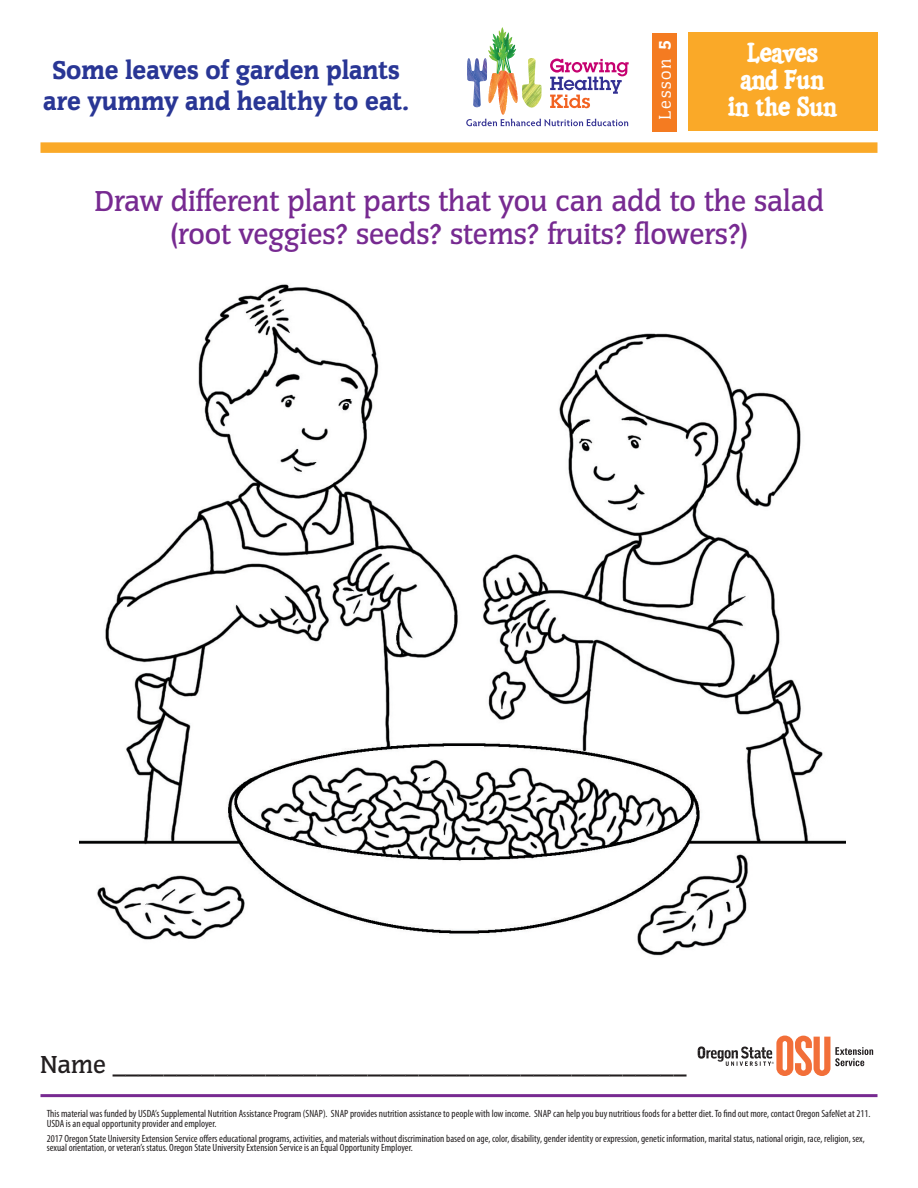
<style>
.page{position:relative;width:918px;height:1188px;background:#fff}
.page>*{position:absolute;margin:0;border:0;box-sizing:border-box;transform-origin:0 0}
.t1{font:500 30px/33px "Congress EF";color:#772a91;text-align:center}
.t2{font:900 26.7px/31.5px "Congress LT Std";color:#293695;text-align:center}
.t3{font:500 25.5px "Congress EF";color:#231f20}
.t4{font:25.5px/27px "Pumpkin JF";color:#fff}
.t5{font:17.4px "Congress LT Std";letter-spacing:.1em;color:#fff}
.t6{font:condensed 10.5px/9.8px "Myriad Pro";color:#231f20}
.t7{font:3px "Helvetica";color:#231f20}
.s1{font-weight:900}
</style>
<div class="page">
<img style="left:80px;top:284px;width:765px;height:772px">
<img style="left:499px;top:75px;width:8px;height:40px">
<img style="left:488px;top:73px;width:12px;height:30px">
<img style="left:498px;top:27px;width:8px;height:7px">
<img style="left:492px;top:34px;width:8px;height:10px">
<img style="left:488px;top:46px;width:8px;height:16px">
<svg style="left:496px;top:59px;width:15px;height:16px"></svg>
<img style="left:492px;top:44px;width:6px;height:17px">
<img style="left:508px;top:45px;width:8px;height:14px">
<img style="left:500px;top:32px;width:13px;height:21px">
<img style="left:498px;top:43px;width:10px;height:18px">
<img style="left:467px;top:58px;width:20px;height:49px">
<img style="left:522px;top:58px;width:20px;height:50px">
<svg style="left:550px;top:59px;width:79px;height:49px"></svg>
<svg style="left:466px;top:119px;width:162px;height:7px"></svg>
<img style="left:506px;top:73px;width:12px;height:30px">
<div style="left:688px;top:32px;width:190px;height:99px;background:#faa928"></div>
<div style="left:652px;top:33px;width:25px;height:98px;background:#f47b21"></div>
<div style="left:40px;top:142px;width:838px;height:11px;background:#faa928"></div>
<svg style="left:698px;top:1036px;width:175px;height:40px"></svg>
<hr style="left:40px;top:1094px;width:838px;height:3px;background:#772a91">
<h2 class="t2" style="left:43px;top:54px;width:367px">Some leaves of garden plants are yummy and healthy to eat.</h2>
<h3 class="t5" style="left:655px;top:120px;width:81px;rotate:-90deg">Lesson <span class="s1">5</span></h3>
<h3 class="t4" style="left:741px;top:42px;width:85px">Leaves and Fun</h3>
<h3 class="t4" style="left:728px;top:96px;width:110px">in the Sun</h3>
<h1 class="t1" style="left:95px;top:187px;width:731px">Draw different plant parts that you can add to the salad (root veggies? seeds? stems? fruits? flowers?)</h1>
<h3 class="t3" style="left:40px;top:1053px;width:647px">Name _____________________________________________</h3>
<p class="t7" style="left:772px;top:1061px;width:4px">®</p>
<p class="t6" style="left:47px;top:1109px;width:825px">This material was funded by USDA’s Supplemental Nutrition Assistance Program (SNAP). SNAP provides nutrition assistance to people with low income. SNAP can help you buy nutritious foods for a better diet.To find out more, contact Oregon SafeNet at 211.<br>USDA is an equal opportunity provider and employer.</p>
<p class="t6" style="left:47px;top:1134px;width:820px">2017 Oregon State University Extension Service offers educational programs, activities, and materials without discrimination based on age, color, disability, gender identity or expression, genetic information, marital status, national origin, race, religion, sex, sexual orientation, or veteran’s status. Oregon State University Extension Service is an Equal Opportunity Employer.</p>
</div>
